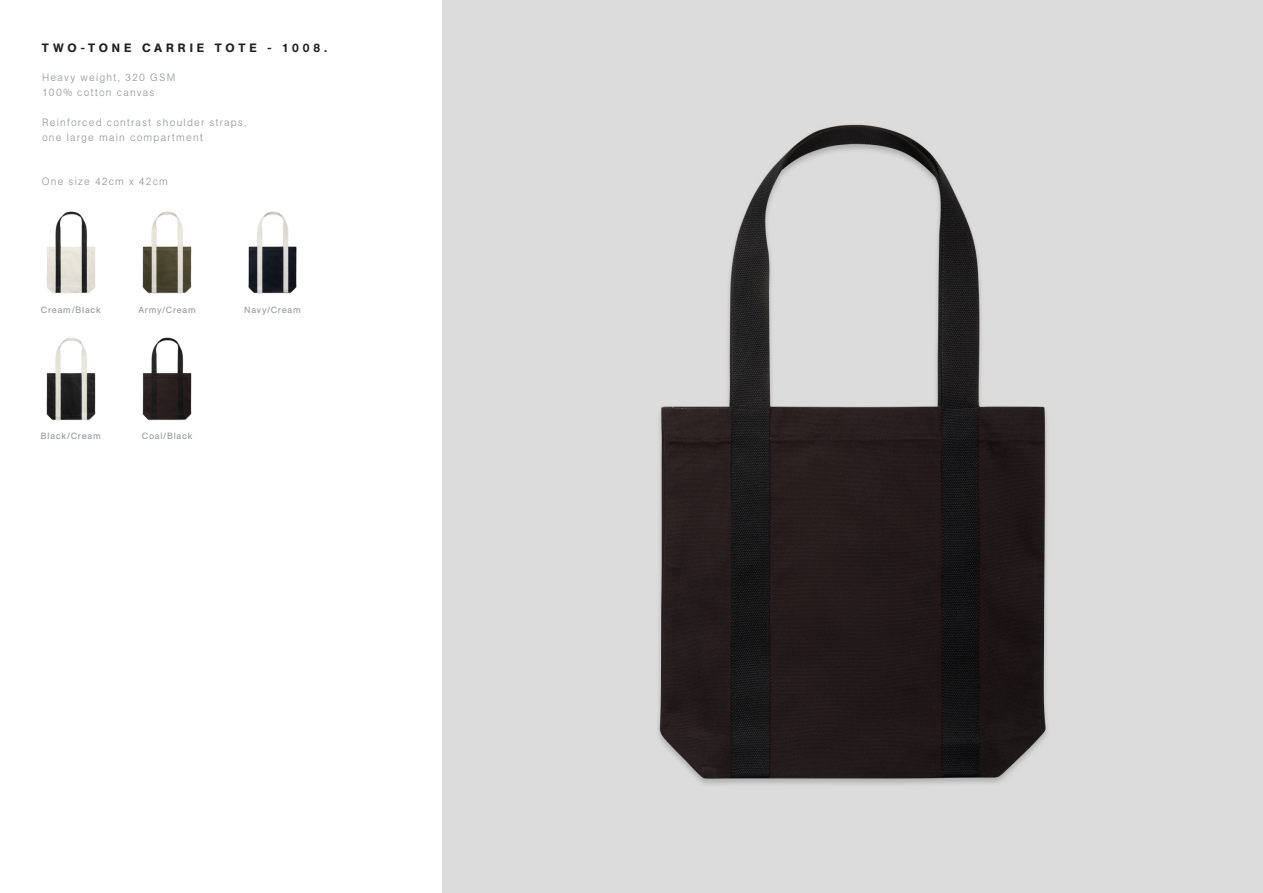
<style>
.page{position:relative;width:1263px;height:893px;background:#fff}
.page>*{position:absolute;margin:0;border:0;box-sizing:border-box;transform-origin:0 0}
.t1{font:500 12px "AG Book Pro";letter-spacing:.325em;color:#231f20}
.MEASUREMENTS{font:300 10.5px/15px "AG Book Pro";letter-spacing:.115em;color:#939598}
.COLOUR_NAME{font:9px "AG Book Pro";letter-spacing:.08em;color:#939598}
</style>
<div class="page">
<div style="left:442px;top:0;width:821px;height:893px;background:#dcdcdc"></div>
<img style="left:658px;top:124px;width:389px;height:661px">
<img style="left:46px;top:211px;width:50px;height:82px">
<img style="left:46px;top:337px;width:50px;height:84px">
<img style="left:142px;top:211px;width:50px;height:83px">
<img style="left:142px;top:337px;width:50px;height:84px">
<img style="left:248px;top:211px;width:49px;height:83px">
<p class="t1" style="left:42px;top:40px;width:287px">TWO-TONE CARRIE TOTE - 1008.</p>
<p class="MEASUREMENTS" style="left:42px;top:69px;width:135px">Heavy weight, 320 GSM</p>
<p class="MEASUREMENTS" style="left:42px;top:84px;width:114px">100% cotton canvas</p>
<p class="MEASUREMENTS" style="left:42px;top:114px;width:206px">Reinforced contrast shoulder straps, one large main compartment</p>
<p class="MEASUREMENTS" style="left:42px;top:173px;width:128px">One size 42cm x 42cm</p>
<p class="COLOUR_NAME" style="left:41px;top:304px;width:61px">Cream/Black</p>
<p class="COLOUR_NAME" style="left:138px;top:304px;width:59px">Army/Cream</p>
<p class="COLOUR_NAME" style="left:41px;top:430px;width:61px">Black/Cream</p>
<p class="COLOUR_NAME" style="left:142px;top:430px;width:52px">Coal/Black</p>
<p class="COLOUR_NAME" style="left:244px;top:304px;width:58px">Navy/Cream</p>
</div>
